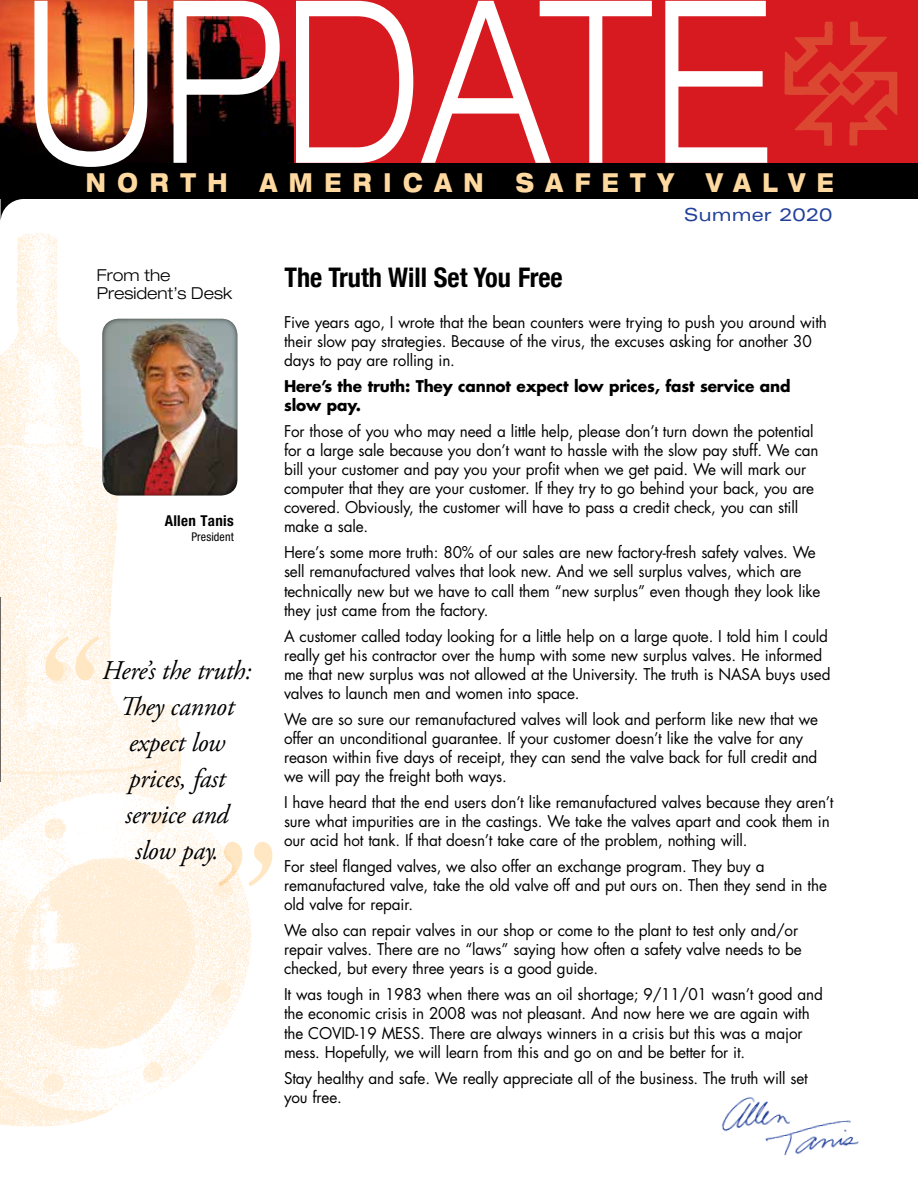
<style>
.page{position:relative;width:918px;height:1188px;background:#fff}
.page>*{position:absolute;margin:0;border:0;box-sizing:border-box;transform-origin:0 0}
.t1{font:300 expanded 226.8px "Helvetica Neue";color:#fff;scale:.78 1}
.t2{font:italic 27px/36px "Adobe Garamond Pro";letter-spacing:-.01em;color:#000;text-align:center}
.t3{font:700 condensed 27px "Helvetica Neue";color:#000}
.t4{font:800 expanded 26.25px "Helvetica Neue";letter-spacing:.57em;color:#ffd99f;scale:.78 1}
.t5{font:expanded 18px "Univers";color:#21409a}
.t6{font:300 expanded 16.5px/18px "Helvetica Neue";color:#000}
.t7{font:15.75px/19px "Futura";letter-spacing:-.01em;color:#000}
.t8{font:700 15.75px/19.2px "Futura";letter-spacing:-.01em;color:#000}
.t9{font:700 condensed 15px "Helvetica Neue";letter-spacing:.02em;color:#000}
.t10{font:condensed 12px "Helvetica Neue";letter-spacing:.01em;color:#000}
</style>
<div class="page">
<svg style="left:251px;top:842px;width:21px;height:44px"></svg>
<img style="left:0;top:233px;width:251px;height:894px">
<div style="left:0;top:0;width:918px;height:171px;background:#d71920"></div>
<img style="left:0;top:0;width:294px;height:163px">
<div style="left:0;top:163px;width:918px;height:36px;background:#000"></div>
<svg style="left:255px;top:155px;width:39px;height:8px"></svg>
<img style="left:784px;top:21px;width:114px;height:125px">
<svg style="left:0;top:597px;width:1px;height:219px"></svg>
<div style="left:102px;top:318px;width:138px;height:180px;background:#000;opacity:.75"></div>
<svg style="left:45px;top:636px;width:54px;height:45px"></svg>
<img style="left:721px;top:1097px;width:60px;height:35px">
<img style="left:763px;top:1115px;width:96px;height:41px">
<h1 class="t1" style="left:22px;top:-53px;width:964px">UPDATE</h1>
<h3 class="t4" style="left:86px;top:166px;width:960px">NORTH AMERICAN SAFETY VALVE</h3>
<p class="t6" style="left:97px;top:266px;width:137px">From the<br>President’s Desk</p>
<h2 class="t3" style="left:285px;top:262px;width:280px">The Truth Will Set You Free</h2>
<p class="t5" style="left:684px;top:204px;width:150px">Summer 2020</p>
<p class="t9" style="left:165px;top:512px;width:71px">Allen Tanis</p>
<p class="t10" style="left:191px;top:530px;width:44px">President</p>
<h2 class="t2" style="left:102px;top:654px;width:151px">Here’s the truth:<br>They cannot expect low prices, fast service and slow pay.</h2>
<p class="t7" style="left:284px;top:312px;width:544px">Five years ago, I wrote that the bean counters were trying to push you around with their slow pay strategies. Because of the virus, the excuses asking for another 30 days to pay are rolling in.</p>
<p class="t8" style="left:284px;top:376px;width:508px">Here’s the truth: They cannot expect low prices, fast service and slow pay.</p>
<p class="t7" style="left:284px;top:421px;width:536px">For those of you who may need a little help, please don’t turn down the potential for a large sale because you don’t want to hassle with the slow pay stuff. We can bill your customer and pay you your profit when we get paid. We will mark our computer that they are your customer. If they try to go behind your back, you are covered. Obviously, the customer will have to pass a credit check, you can still make a sale.</p>
<p class="t7" style="left:284px;top:543px;width:538px">Here’s some more truth: 80% of our sales are new factory-fresh safety valves. We sell remanufactured valves that look new. And we sell surplus valves, which are technically new but we have to call them “new surplus” even though they look like they just came from the factory.</p>
<p class="t7" style="left:284px;top:626px;width:548px">A customer called today looking for a little help on a large quote. I told him I could really get his contractor over the hump with some new surplus valves. He informed me that new surplus was not allowed at the University. The truth is NASA buys used valves to launch men and women into space.</p>
<p class="t7" style="left:284px;top:709px;width:536px">We are so sure our remanufactured valves will look and perform like new that we offer an unconditional guarantee. If your customer doesn’t like the valve for any reason within five days of receipt, they can send the valve back for full credit and we will pay the freight both ways.</p>
<p class="t7" style="left:284px;top:792px;width:551px">I have heard that the end users don’t like remanufactured valves because they aren’t sure what impurities are in the castings. We take the valves apart and cook them in our acid hot tank. If that doesn’t take care of the problem, nothing will.</p>
<p class="t7" style="left:284px;top:857px;width:544px">For steel flanged valves, we also offer an exchange program. They buy a remanufactured valve, take the old valve off and put ours on. Then they send in the old valve for repair.</p>
<p class="t7" style="left:284px;top:921px;width:519px">We also can repair valves in our shop or come to the plant to test only and/or repair valves. There are no “laws” saying how often a safety valve needs to be checked, but every three years is a good guide.</p>
<p class="t7" style="left:284px;top:985px;width:540px">It was tough in 1983 when there was an oil shortage; 9/11/01 wasn’t good and the economic crisis in 2008 was not pleasant. And now here we are again with the COVID-19 MESS. There are always winners in a crisis but this was a major mess. Hopefully, we will learn from this and go on and be better for it.</p>
<p class="t7" style="left:284px;top:1068px;width:525px">Stay healthy and safe. We really appreciate all of the business. The truth will set you free.</p>
</div>
